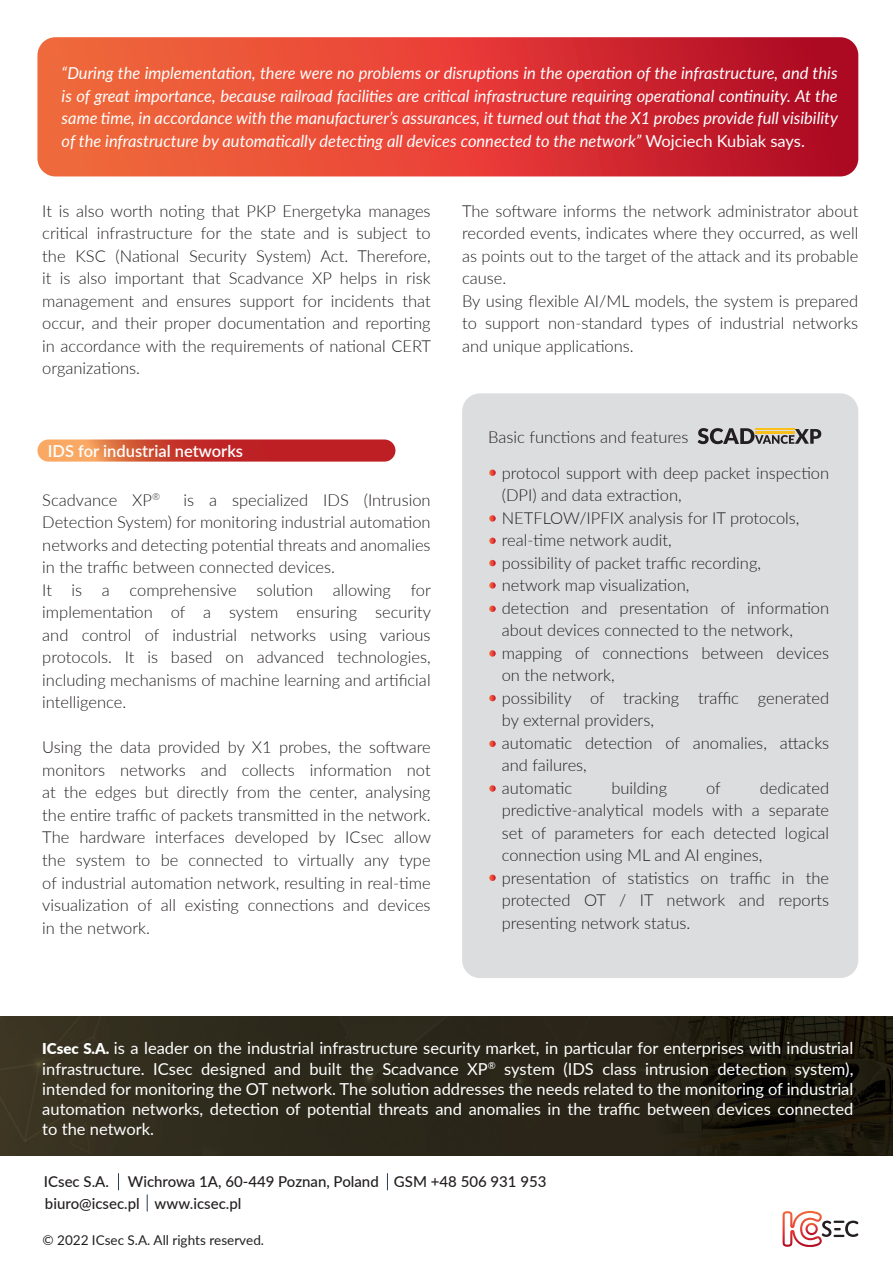
<style>
.page{position:relative;width:893px;height:1263px;background:#fff}
.page>*{position:absolute;margin:0;border:0;box-sizing:border-box;transform-origin:0 0}
.t1{font:300 16.5px/22.5px "Lato";color:#231f20;text-align:justify}
.t2{font:italic 16.5px/22.5px "Lato";color:#fff;text-align:justify}
.t3{font:16.5px/20.2px "Lato";color:#fff;text-align:justify}
.t4{font:600 16.5px "Lato";color:#fff}
.t5{font:500 15px "Lato";color:#231f20}
.t6{font:13.5px "Lato";color:#231f20}
.s1{font-style:normal}
.s2{font-weight:900;font-size:15px}
</style>
<div class="page">
<svg style="left:782px;top:1211px;width:76px;height:36px"></svg>
<svg style="left:37px;top:37px;width:821px;height:139px;background:#db3d34"></svg>
<div style="left:462px;top:393px;width:396px;height:585px;background:#dcdddf;border-radius:18px"></div>
<svg style="left:489px;top:469px;width:7px;height:7px"></svg>
<svg style="left:489px;top:515px;width:7px;height:7px"></svg>
<svg style="left:489px;top:537px;width:7px;height:7px"></svg>
<svg style="left:489px;top:560px;width:7px;height:6px"></svg>
<svg style="left:489px;top:582px;width:7px;height:7px"></svg>
<svg style="left:489px;top:606px;width:7px;height:6px"></svg>
<svg style="left:489px;top:650px;width:7px;height:7px"></svg>
<svg style="left:489px;top:695px;width:7px;height:6px"></svg>
<svg style="left:489px;top:741px;width:7px;height:6px"></svg>
<svg style="left:489px;top:785px;width:7px;height:7px"></svg>
<svg style="left:489px;top:874px;width:7px;height:7px"></svg>
<img style="left:0;top:1017px;width:893px;height:138px">
<svg style="left:118px;top:1173px;width:1px;height:17px"></svg>
<svg style="left:387px;top:1173px;width:1px;height:17px"></svg>
<svg style="left:147px;top:1194px;width:1px;height:17px"></svg>
<svg style="left:37px;top:439px;width:358px;height:23px;background:#ce4c3b"></svg>
<svg style="left:698px;top:428px;width:123px;height:16px"></svg>
<p class="t2" style="left:62px;top:61px;width:778px">“During the implementation, there were no problems or disruptions in the operation of the infrastructure, and this is of great importance, because railroad facilities are critical infrastructure requiring operational continuity. At the same time, in accordance with the manufacturer’s assurances, it turned out that the X1 probes provide full visibility of the infrastructure by automatically detecting all devices connected to the network” <span class="s1">Wojciech Kubiak says.</span></p>
<p class="t1" style="left:42px;top:199px;width:390px">It is also worth noting that PKP Energetyka manages critical infrastructure for the state and is subject to the KSC (National Security System) Act. Therefore, it is also important that Scadvance XP helps in risk management and ensures support for incidents that occur, and their proper documentation and reporting in accordance with the requirements of national CERT organizations.</p>
<p class="t4" style="left:48px;top:439px;width:197px">IDS for industrial networks</p>
<p class="t1" style="left:42px;top:488px;width:390px;text-indent:141px">is a specialized IDS (Intrusion Detection System) for monitoring industrial automation networks and detecting potential threats and anomalies in the traffic between connected devices.</p>
<p class="t1" style="left:42px;top:578px;width:390px">It is a comprehensive solution allowing for implementation of a system ensuring security and control of industrial networks using various protocols. It is based on advanced technologies, including mechanisms of machine learning and artificial intelligence.</p>
<p class="t1" style="left:42px;top:736px;width:390px">Using the data provided by X1 probes, the software monitors networks and collects information not at the edges but directly from the center, analysing the entire traffic of packets transmitted in the network.<br>The hardware interfaces developed by ICsec allow the system to be connected to virtually any type of industrial automation network, resulting in real-time visualization of all existing connections and devices in the network.</p>
<p class="t1" style="left:42px;top:488px;width:119px">Scadvance XP<sup>®</sup></p>
<p class="t1" style="left:462px;top:199px;width:398px">The software informs the network administrator about recorded events, indicates where they occurred, as well as points out to the target of the attack and its probable cause.</p>
<p class="t1" style="left:462px;top:289px;width:398px">By using flexible AI/ML models, the system is prepared to support non-standard types of industrial networks and unique applications.</p>
<p class="t1" style="left:488px;top:426px;width:202px">Basic functions and features</p>
<p class="t1" style="left:502px;top:461px;width:329px">protocol support with deep packet inspection (DPI) and data extraction,</p>
<p class="t1" style="left:502px;top:506px;width:299px">NETFLOW/IPFIX analysis for IT protocols,</p>
<p class="t1" style="left:502px;top:528px;width:171px">real-time network audit,</p>
<p class="t1" style="left:502px;top:551px;width:261px">possibility of packet traffic recording,</p>
<p class="t1" style="left:502px;top:573px;width:189px">network map visualization,</p>
<p class="t1" style="left:502px;top:596px;width:329px">detection and presentation of information about devices connected to the network,</p>
<p class="t1" style="left:502px;top:641px;width:329px">mapping of connections between devices on the network,</p>
<p class="t1" style="left:502px;top:686px;width:329px">possibility of tracking traffic generated by external providers,</p>
<p class="t1" style="left:502px;top:731px;width:329px">automatic detection of anomalies, attacks and failures,</p>
<p class="t1" style="left:502px;top:776px;width:72px">automatic</p>
<p class="t1" style="left:611px;top:776px;width:57px">building</p>
<p class="t1" style="left:706px;top:776px;width:16px">of</p>
<p class="t1" style="left:502px;top:776px;width:329px;text-indent:258px">dedicated predictive-analytical models with a separate set of parameters for each detected logical connection using ML and AI engines,</p>
<p class="t1" style="left:502px;top:866px;width:329px">presentation of statistics on traffic in the protected OT / IT network and reports presenting network status.</p>
<p class="t3" style="left:42px;top:1038px;width:813px"><span class="s2">ICsec S.A.</span> is a leader on the industrial infrastructure security market, in particular for enterprises with industrial infrastructure. ICsec designed and built the Scadvance XP<sup>®</sup> system (IDS class intrusion detection system), intended for monitoring the OT network. The solution addresses the needs related to the monitoring of industrial automation networks, detection of potential threats and anomalies in the traffic between devices connected to the network.</p>
<p class="t5" style="left:44px;top:1170px;width:67px">ICsec S.A.</p>
<p class="t5" style="left:128px;top:1170px;width:420px">Wichrowa 1A, 60-449 Poznan, Poland GSM +48 506 931 953</p>
<p class="t5" style="left:45px;top:1192px;width:198px">biuro@icsec.pl www.icsec.pl</p>
<p class="t6" style="left:43px;top:1230px;width:223px">© 2022 ICsec S.A. All rights reserved.</p>
</div>
